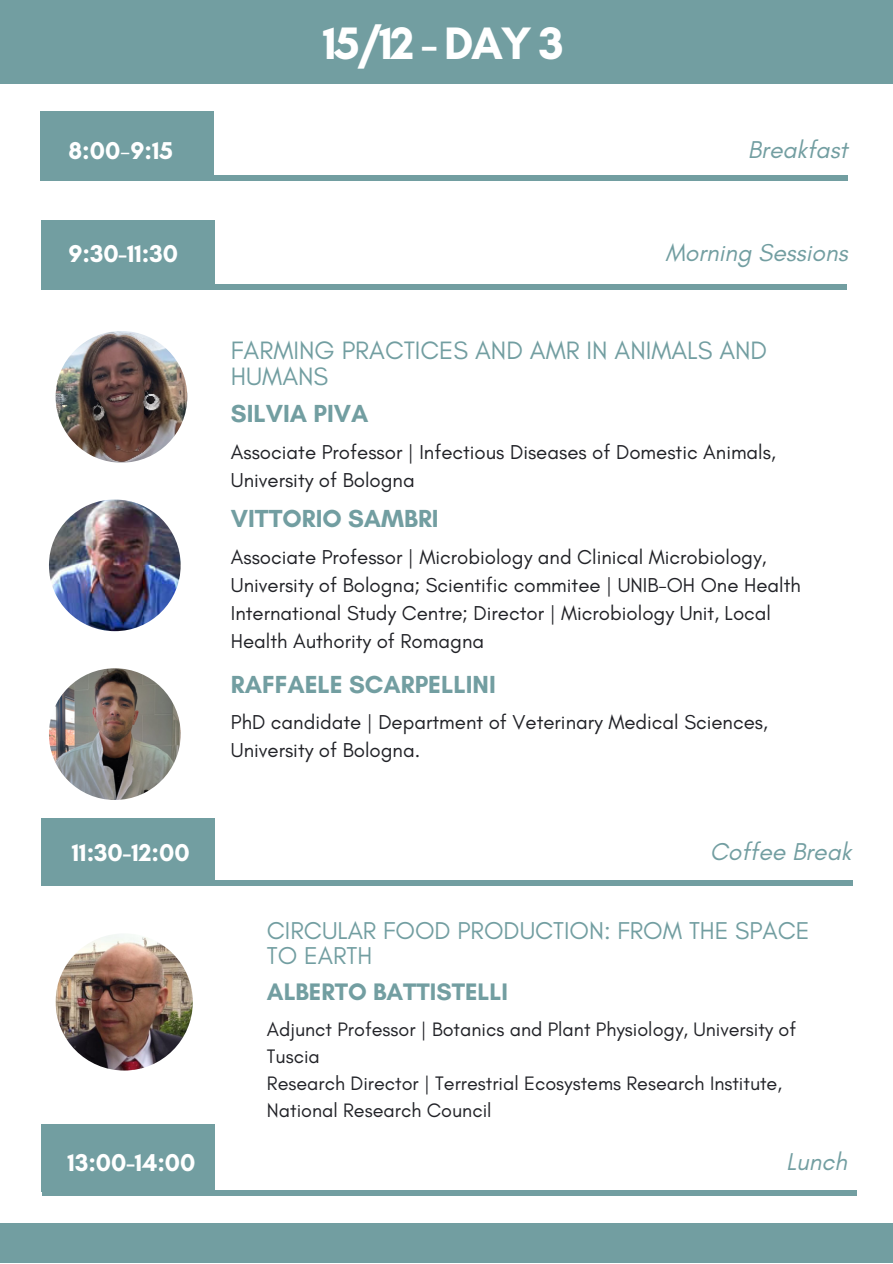
<style>
.page{position:relative;width:893px;height:1264px;background:#fff}
.page>*{position:absolute;margin:0;border:0;box-sizing:border-box;transform-origin:0 0}
.t1{font:700 46.35px "Glacial Indifference";letter-spacing:-.05em;color:#fff}
.t2{font:25.65px/25.5px "Glacial Indifference";color:#729ea1}
.t3{font:700 25.2px "Glacial Indifference";color:#729ea1}
.t4{font:24.75px/24.8px "Glacial Indifference";color:#729ea1}
.t5{font:700 24.75px "Glacial Indifference";color:#fff}
.t6{font:italic 24.75px "Glacial Indifference";color:#729ea1}
.t7{font:700 24.3px "Glacial Indifference";color:#729ea1}
.t8{font:20.55px/27.9px "Glacial Indifference";color:#212227}
.t9{font:19.8px/27px "Glacial Indifference";color:#212227}
.s1{font-weight:400}
</style>
<div class="page">
<div style="left:0;top:0;width:892px;height:83px;background:#729ea1"></div>
<div style="left:41px;top:175px;width:806px;height:6px;background:#729ea1"></div>
<div style="left:40px;top:111px;width:173px;height:67px;background:#729ea1"></div>
<div style="left:44px;top:880px;width:808px;height:5px;background:#729ea1"></div>
<div style="left:42px;top:818px;width:173px;height:67px;background:#729ea1"></div>
<div style="left:0;top:1223px;width:892px;height:39px;background:#729ea1"></div>
<div style="left:42px;top:1189px;width:814px;height:6px;background:#729ea1"></div>
<div style="left:42px;top:1124px;width:173px;height:67px;background:#729ea1"></div>
<div style="left:42px;top:220px;width:173px;height:67px;background:#729ea1"></div>
<div style="left:42px;top:284px;width:805px;height:5px;background:#729ea1"></div>
<img style="left:56px;top:331px;width:131px;height:131px;border-radius:50%">
<img style="left:49px;top:499px;width:132px;height:132px;border-radius:50%">
<img style="left:56px;top:933px;width:137px;height:137px;border-radius:50%">
<img style="left:49px;top:668px;width:132px;height:132px;border-radius:50%">
<p class="t1" style="left:323px;top:15px;width:242px">15/12 - DAY 3</p>
<p class="t5" style="left:68px;top:135px;width:106px">8:00<span class="s1">-</span>9:15</p>
<p class="t6" style="left:747px;top:135px;width:101px">Breakfast</p>
<p class="t5" style="left:68px;top:238px;width:111px">9:30-11:30</p>
<p class="t6" style="left:665px;top:237px;width:184px">Morning Sessions</p>
<p class="t2" style="left:231px;top:337px;width:538px">FARMING PRACTICES AND AMR IN ANIMALS AND<br>HUMANS</p>
<p class="t3" style="left:231px;top:398px;width:139px">SILVIA PIVA</p>
<p class="t8" style="left:231px;top:437px;width:546px">Associate Professor | Infectious Diseases of Domestic Animals,<br>University of Bologna</p>
<p class="t3" style="left:231px;top:503px;width:209px">VITTORIO SAMBRI</p>
<p class="t8" style="left:231px;top:542px;width:571px">Associate Professor | Microbiology and Clinical Microbiology, University of Bologna; Scientific commitee | UNIB-OH One Health International Study Centre; Director | Microbiology Unit, Local Health Authority of Romagna</p>
<p class="t3" style="left:231px;top:668px;width:266px">RAFFAELE SCARPELLINI</p>
<p class="t8" style="left:231px;top:708px;width:538px">PhD candidate | Department of Veterinary Medical Sciences,<br>University of Bologna.</p>
<p class="t5" style="left:72px;top:837px;width:119px">11:30-12:00</p>
<p class="t6" style="left:709px;top:836px;width:143px">Coffee Break</p>
<p class="t4" style="left:267px;top:918px;width:544px">CIRCULAR FOOD PRODUCTION: FROM THE SPACE<br>TO EARTH</p>
<p class="t7" style="left:267px;top:977px;width:242px">ALBERTO BATTISTELLI</p>
<p class="t9" style="left:267px;top:1015px;width:531px">Adjunct Professor | Botanics and Plant Physiology, University of<br>Tuscia</p>
<p class="t9" style="left:267px;top:1069px;width:516px">Research Director | Terrestrial Ecosystems Research Institute,<br>National Research Council</p>
<p class="t5" style="left:68px;top:1147px;width:129px">13:00-14:00</p>
<p class="t6" style="left:786px;top:1146px;width:62px">Lunch</p>
</div>
